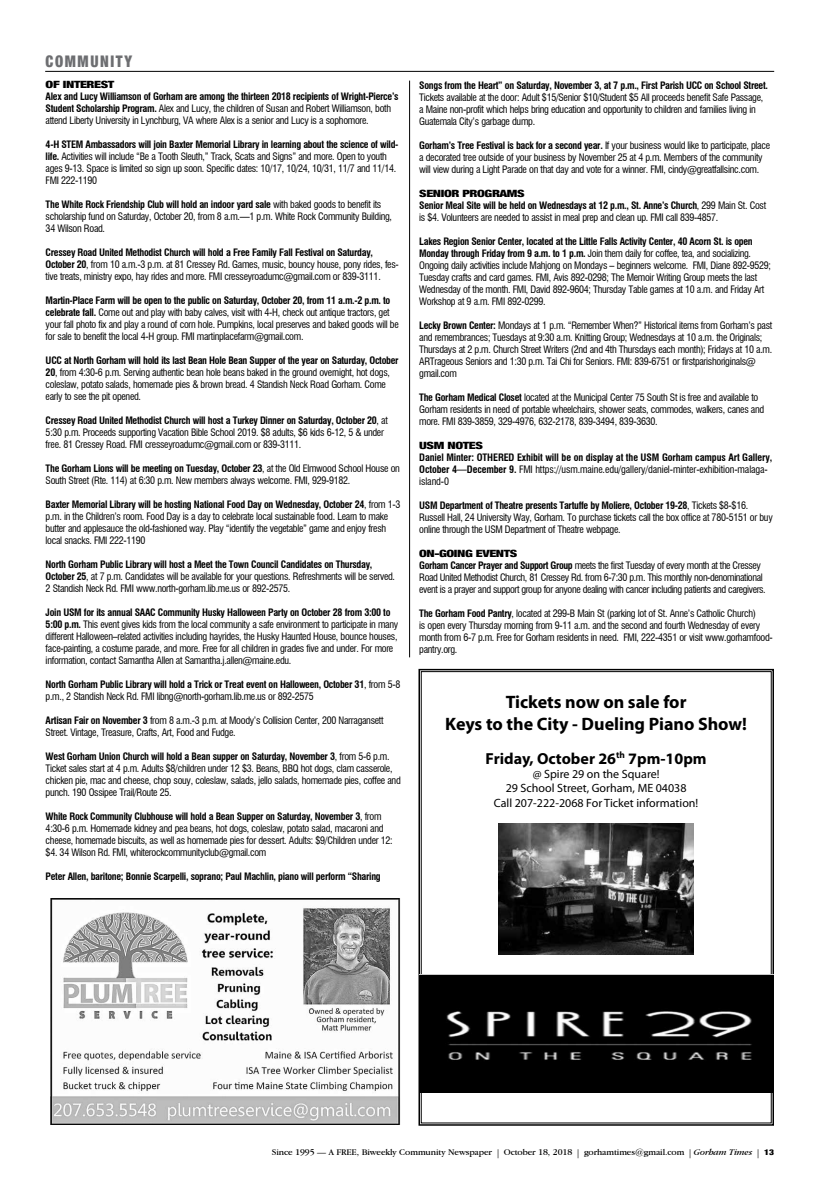
<style>
.page{position:relative;width:819px;height:1188px;background:#fff}
.page>*{position:absolute;margin:0;border:0;box-sizing:border-box;transform-origin:0 0}
.t1{font:700 18px/21.6px "Myriad Pro";color:#000;text-align:center}
.t2{font:700 16px "Myriad Pro";color:#000}
.t3{font:900 condensed 16px "Helvetica Neue";letter-spacing:.11em;color:#6d6e71;scale:.92 1}
.t4{font:12px/14.4px "Myriad Pro";color:#000;text-align:center}
.t5{font:condensed 10px/12px "Swiss 721 BT";letter-spacing:-.03em;color:#000}
.t6{font:700 condensed 10px/12px "Swiss 721 BT";letter-spacing:-.03em;color:#000}
.t7{font:700 condensed 10px/12px "Swiss 721 BT";letter-spacing:-.01em;color:#000}
.t8{font:900 condensed 10px "Helvetica Neue";letter-spacing:-.03em;color:#000;scale:1.4 1}
.t9{font:9px "Garamond IT Cby BT";letter-spacing:-.01em;color:#000}
.s1{font-weight:700}
.s2{font-weight:400}
.s3{font-family:"Adobe Garamond Pro"}
.s4{font-style:italic}
.s5{font-family:"Helvetica Neue";font-weight:900;font-stretch:condensed;font-size:8px}
</style>
<div class="page">
<hr style="left:45px;top:71px;width:729px;height:1px;background:#000">
<hr style="left:409px;top:81px;width:1px;height:576px;background:#000">
<img style="left:50px;top:898px;width:350px;height:227px">
<svg style="left:418px;top:668px;width:356px;height:458px"></svg>
<img style="left:419px;top:974px;width:355px;height:119px">
<img style="left:499px;top:824px;width:195px;height:131px">
<h2 class="t3" style="left:46px;top:48px;width:96px">COMMUNITY</h2>
<p class="t8" style="left:46px;top:77px;width:51px">OF INTEREST</p>
<p class="t5" style="left:46px;top:91px;width:354px"><span class="s1">Alex and Lucy Williamson of Gorham are among the thirteen 2018 recipients of Wright-Pierce’s<br>Student Scholarship Program.</span> Alex and Lucy, the children of Susan and Robert Williamson, both attend Liberty University in Lynchburg, VA where Alex is a senior and Lucy is a sophomore.</p>
<p class="t5" style="left:46px;top:139px;width:354px"><span class="s1">4-H STEM Ambassadors will join Baxter Memorial Library in learning about the science of wild&shy;life.</span> Activities will include “Be a Tooth Sleuth,” Track, Scats and Signs” and more. Open to youth ages 9-13. Space is limited so sign up soon. Specific dates: 10/17, 10/24, 10/31, 11/7 and 11/14.<br>FMI 222-1190</p>
<p class="t5" style="left:46px;top:199px;width:348px"><span class="s1">The White Rock Friendship Club will hold an indoor yard sale</span> with baked goods to benefit its scholarship fund on Saturday, October 20, from 8 a.m.—1 p.m. White Rock Community Building,<br>34 Wilson Road.</p>
<p class="t5" style="left:46px;top:247px;width:355px"><span class="s1">Cressey Road United Methodist Church will hold a Free Family Fall Festival on Saturday,<br>October 20</span>, from 10 a.m.-3 p.m. at 81 Cressey Rd. Games, music, bouncy house, pony rides, fes&shy;tive treats, ministry expo, hay rides and more. FMI cresseyroadumc@gmail.com or 839-3111.</p>
<p class="t5" style="left:46px;top:295px;width:355px"><span class="s1">Martin-Place Farm will be open to the public on Saturday, October 20, from 11 a.m.-2 p.m. to celebrate fall.</span> Come out and play with baby calves, visit with 4-H, check out antique tractors, get your fall photo fix and play a round of corn hole. Pumpkins, local preserves and baked goods will be for sale to benefit the local 4-H group. FMI martinplacefarm@gmail.com.</p>
<p class="t5" style="left:46px;top:355px;width:354px"><span class="s1">UCC at North Gorham will hold its last Bean Hole Bean Supper of the year on Saturday, October 20</span>, from 4:30-6 p.m. Serving authentic bean hole beans baked in the ground overnight, hot dogs, coleslaw, potato salads, homemade pies &amp; brown bread. 4 Standish Neck Road Gorham. Come early to see the pit opened.</p>
<p class="t5" style="left:46px;top:415px;width:344px"><span class="s1">Cressey Road United Methodist Church will host a Turkey Dinner on Saturday, October 20</span>, at<br>5:30 p.m. Proceeds supporting Vacation Bible School 2019. $8 adults, $6 kids 6-12, 5 &amp; under free. 81 Cressey Road. FMI cresseyroadumc@gmail.com or 839-3111.</p>
<p class="t5" style="left:46px;top:463px;width:356px"><span class="s1">The Gorham Lions will be meeting on Tuesday, October 23</span>, at the Old Elmwood School House on<br>South Street (Rte. 114) at 6:30 p.m. New members always welcome. FMI, 929-9182.</p>
<p class="t5" style="left:46px;top:499px;width:356px"><span class="s1">Baxter Memorial Library will be hosting National Food Day on Wednesday, October 24</span>, from 1-3 p.m. in the Children’s room. Food Day is a day to celebrate local sustainable food. Learn to make butter and applesauce the old-fashioned way. Play “identify the vegetable” game and enjoy fresh local snacks. FMI 222-1190</p>
<p class="t5" style="left:46px;top:559px;width:351px"><span class="s1">North Gorham Public Library will host a Meet the Town Council Candidates on Thursday,<br>October 25</span>, at 7 p.m. Candidates will be available for your questions. Refreshments will be served.<br>2 Standish Neck Rd. FMI www.north-gorham.lib.me.us or 892-2575.</p>
<p class="t5" style="left:46px;top:607px;width:354px"><span class="s1">Join USM for its annual SAAC Community Husky Halloween Party on October 28 from 3:00 to 5:00 p.m.</span> This event gives kids from the local community a safe environment to participate in many different Halloween–related activities including hayrides, the Husky Haunted House, bounce houses, face-painting, a costume parade, and more. Free for all children in grades five and under. For more information, contact Samantha Allen at Samantha.j.allen@maine.edu.</p>
<p class="t6" style="left:46px;top:679px;width:356px">North Gorham Public Library will hold a Trick or Treat event on Halloween, October 31<span class="s2">, from 5-8 p.m., 2 Standish Neck Rd. FMI libng@north-gorham.lib.me.us or 892-2575</span></p>
<p class="t5" style="left:46px;top:715px;width:339px"><span class="s1">Artisan Fair on November 3</span> from 8 a.m.-3 p.m. at Moody’s Collision Center, 200 Narragansett<br>Street. Vintage, Treasure, Crafts, Art, Food and Fudge.</p>
<p class="t5" style="left:46px;top:751px;width:357px"><span class="s1">West Gorham Union Church will hold a Bean supper on Saturday, November 3</span>, from 5-6 p.m.<br>Ticket sales start at 4 p.m. Adults $8/children under 12 $3. Beans, BBQ hot dogs, clam casserole, chicken pie, mac and cheese, chop souy, coleslaw, salads, jello salads, homemade pies, coffee and punch. 190 Ossipee Trail/Route 25.</p>
<p class="t5" style="left:46px;top:811px;width:349px"><span class="s1">White Rock Community Clubhouse will hold a Bean Supper on Saturday, November 3</span>, from 4:30-6 p.m. Homemade kidney and pea beans, hot dogs, coleslaw, potato salad, macaroni and cheese, homemade biscuits, as well as homemade pies for dessert. Adults: $9/Children under 12: $4. 34 Wilson Rd. FMI, whiterockcommunityclub@gmail.com</p>
<p class="t6" style="left:46px;top:871px;width:337px">Peter Allen, baritone; Bonnie Scarpelli, soprano; Paul Machlin, piano will perform “Sharing</p>
<p class="t6" style="left:419px;top:79px;width:350px">Songs from the Heart” on Saturday, November 3, at 7 p.m., First Parish UCC on School Street.</p>
<p class="t5" style="left:419px;top:91px;width:346px">Tickets available at the door: Adult $15/Senior $10/Student $5 All proceeds benefit Safe Passage, a Maine non-profit which helps bring education and opportunity to children and families living in<br>Guatemala City’s garbage dump.</p>
<p class="t5" style="left:419px;top:139px;width:352px"><span class="s1">Gorham’s Tree Festival is back for a second year.</span> If your business would like to participate, place a decorated tree outside of your business by November 25 at 4 p.m. Members of the community will view during a Light Parade on that day and vote for a winner. FMI, cindy@greatfallsinc.com.</p>
<p class="t8" style="left:419px;top:185px;width:77px">SENIOR PROGRAMS</p>
<p class="t5" style="left:419px;top:199px;width:348px"><span class="s1">Senior Meal Site will be held on Wednesdays at 12 p.m., St. Anne’s Church</span>, 299 Main St. Cost is $4. Volunteers are needed to assist in meal prep and clean up. FMI call 839-4857.</p>
<p class="t5" style="left:419px;top:235px;width:353px"><span class="s1">Lakes Region Senior Center, located at the Little Falls Activity Center, 40 Acorn St. is open Monday through Friday from 9 a.m. to 1 p.m.</span> Join them daily for coffee, tea, and socializing.<br>Ongoing daily activities include Mahjong on Mondays – beginners welcome. FMI, Diane 892-9529; Tuesday crafts and card games. FMI, Avis 892-0298; The Memoir Writing Group meets the last Wednesday of the month. FMI, David 892-9604; Thursday Table games at 10 a.m. and Friday Art Workshop at 9 a.m. FMI 892-0299.</p>
<p class="t5" style="left:419px;top:319px;width:355px"><span class="s1">Lecky Brown Center:</span> Mondays at 1 p.m. “Remember When?” Historical items from Gorham’s past and remembrances; Tuesdays at 9:30 a.m. Knitting Group; Wednesdays at 10 a.m. the Originals; Thursdays at 2 p.m. Church Street Writers (2nd and 4th Thursdays each month); Fridays at 10 a.m.<br>ARTrageous Seniors and 1:30 p.m. Tai Chi for Seniors. FMI: 839-6751 or firstparishoriginals@ gmail.com</p>
<p class="t5" style="left:419px;top:391px;width:347px"><span class="s1">The Gorham Medical Closet</span> located at the Municipal Center 75 South St is free and available to<br>Gorham residents in need of portable wheelchairs, shower seats, commodes, walkers, canes and more. FMI 839-3859, 329-4976, 632-2178, 839-3494, 839-3630.</p>
<p class="t8" style="left:419px;top:437px;width:47px">USM NOTES</p>
<p class="t7" style="left:419px;top:451px;width:355px">Daniel Minter: OTHERED Exhibit will be on display at the USM Gorham campus Art Gallery,<br>October 4—December 9. <span class="s2">FMI https://usm.maine.edu/gallery/daniel-minter-exhibition-malaga&shy;island-0</span></p>
<p class="t5" style="left:419px;top:499px;width:355px"><span class="s1">USM Department of Theatre presents Tartuffe by Moliere, October 19-28</span>, Tickets $8-$16.<br>Russell Hall, 24 University Way, Gorham. To purchase tickets call the box office at 780-5151 or buy online through the USM Department of Theatre webpage.</p>
<p class="t8" style="left:419px;top:545px;width:72px">ON-GOING EVENTS</p>
<p class="t5" style="left:419px;top:559px;width:348px"><span class="s1">Gorham Cancer Prayer and Support Group</span> meets the first Tuesday of every month at the Cressey<br>Road United Methodist Church, 81 Cressey Rd. from 6-7:30 p.m. This monthly non-denominational event is a prayer and support group for anyone dealing with cancer including patients and caregivers.</p>
<p class="t5" style="left:419px;top:607px;width:355px"><span class="s1">The Gorham Food Pantry</span>, located at 299-B Main St (parking lot of St. Anne’s Catholic Church)<br>is open every Thursday morning from 9-11 a.m. and the second and fourth Wednesday of every month from 6-7 p.m. Free for Gorham residents in need. FMI, 222-4351 or visit www.gorhamfood&shy;pantry.org.</p>
<h1 class="t1" style="left:445px;top:691px;width:303px">Tickets now on sale for<br>Keys to the City - Dueling Piano Show!</h1>
<h2 class="t2" style="left:486px;top:748px;width:223px">Friday, October 26<sup>th</sup> 7pm-10pm</h2>
<p class="t4" style="left:494px;top:766px;width:206px">@ Spire 29 on the Square!<br>29 School Street, Gorham, ME 04038<br>Call 207-222-2068 For Ticket information!</p>
<p class="t9" style="left:272px;top:1146px;width:504px">Since 1995 — A FREE, Biweekly Community Newspaper <span class="s3">|</span> October 18, 2018 <span class="s3">|</span> gorhamtimes@gmail.com <span class="s3">|</span> <span class="s4">Gorham Times</span> <span class="s3">|</span> <span class="s5">13</span></p>
</div>
